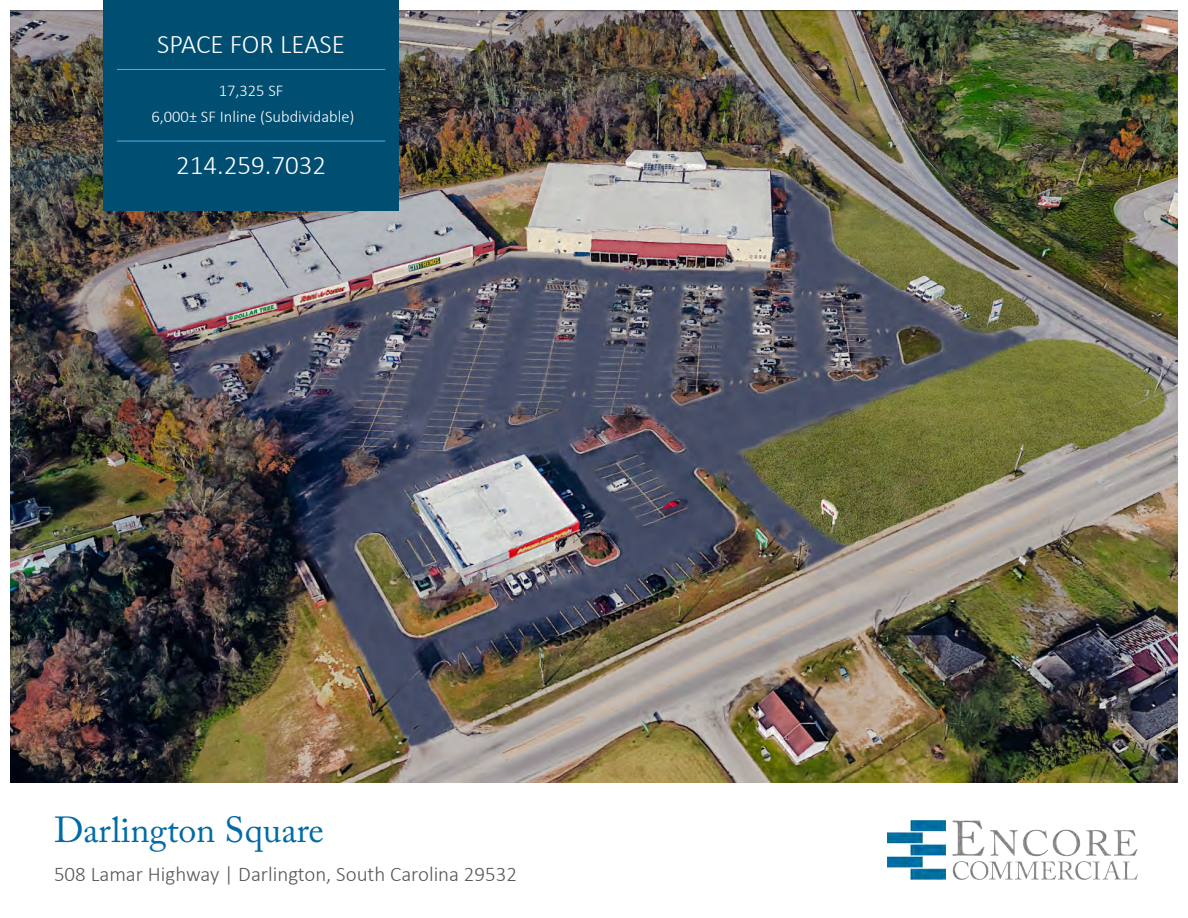
<style>
.page{position:relative;width:1188px;height:918px;background:#fff}
.page>*{position:absolute;margin:0;border:0;box-sizing:border-box;transform-origin:0 0}
.t1{font:36px "Adobe Caslon Pro";color:#006ba7}
.t2{font:300 27px "Calibri";color:#fff}
.t3{font:300 21px "Calibri";color:#55595c}
.t4{font:300 16.5px "Calibri";color:#fff}
</style>
<div class="page">
<img style="left:11px;top:11px;width:1166px;height:771px">
<div style="left:104px;top:0;width:295px;height:211px;background:#004e71"></div>
<hr style="left:117px;top:141px;width:268px;height:1px;background:#4cb4e5">
<hr style="left:117px;top:69px;width:268px;height:1px;background:#4cb4e5">
<img style="left:887px;top:820px;width:251px;height:59px">
<p class="t2" style="left:157px;top:28px;width:189px">SPACE FOR LEASE</p>
<p class="t4" style="left:219px;top:81px;width:66px">17,325 SF</p>
<p class="t4" style="left:152px;top:106px;width:204px">6,000± SF Inline (Subdividable)</p>
<p class="t2" style="left:176px;top:148px;width:152px">214.259.7032</p>
<p class="t1" style="left:54px;top:808px;width:271px">Darlington Square</p>
<p class="t3" style="left:54px;top:861px;width:465px">508 Lamar Highway | Darlington, South Carolina 29532</p>
</div>
